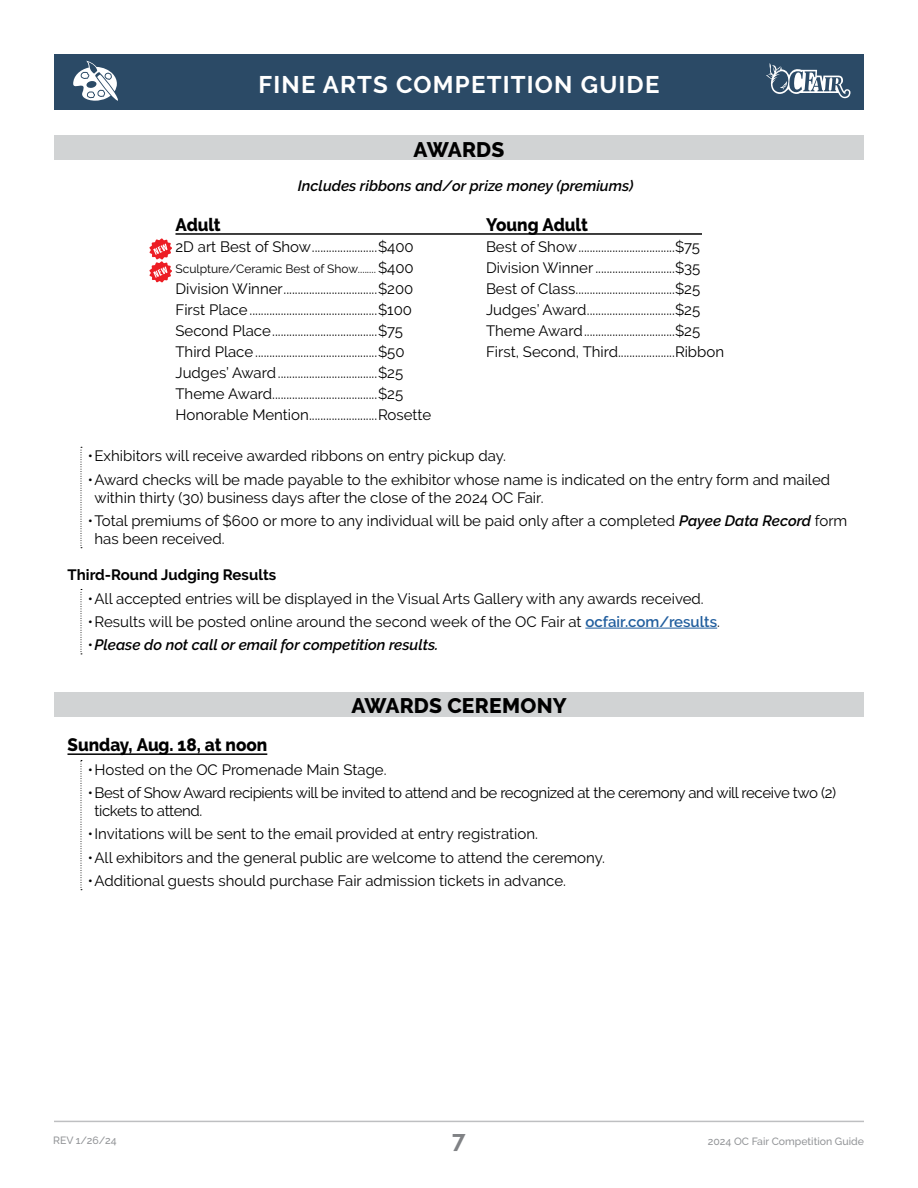
<style>
.page{position:relative;width:918px;height:1188px;background:#fff}
.page>*{position:absolute;margin:0;border:0;box-sizing:border-box;transform-origin:0 0}
.t1{font:700 24px "Raleway";letter-spacing:.05em;color:#fff}
.t2{font:700 24px "Raleway";color:#808285}
.H2_Shaded_HEADER_Bar{font:800 21px "Raleway";letter-spacing:.005em;color:#000}
.H6_title_12pt_XBold{font:800 18px "Raleway";letter-spacing:-.005em;color:#000;scale:.95 1}
.P1_Award_List{font:15px/18px "Raleway";color:#000}
.P1_Award_List-2{font:15px/18px "Raleway";letter-spacing:-.025em;color:#000}
.P1_Paragraph_Style_1{font:italic 600 15px "Raleway";color:#000}
.P1_Paragraph_Style_1-2{font:700 15px "Raleway";color:#000}
.P1_Award_List-3{font:12px "Raleway";color:#000}
.t3{font:500 10.5px "Raleway";color:#939598}
.s1{font-size:15px}
.s2{font-weight:600;font-style:italic}
.s3{font-weight:600;color:#215e9e}
.s4{font-weight:400;font-style:normal}
</style>
<div class="page">
<div style="left:54px;top:54px;width:810px;height:55px;background:#2b4a66"></div>
<svg style="left:73px;top:61px;width:45px;height:40px"></svg>
<hr style="left:54px;top:1121px;width:810px;height:1px;background:#939598">
<svg style="left:766px;top:63px;width:84px;height:35px"></svg>
<div style="left:54px;top:136px;width:810px;height:24px;background:#d1d3d4"></div>
<hr style="left:176px;top:233px;width:526px;height:2px;background:#000">
<svg style="left:81px;top:447px;width:1px;height:101px"></svg>
<svg style="left:81px;top:589px;width:1px;height:66px"></svg>
<hr style="left:585px;top:628px;width:132px;height:1px;background:#215e9e">
<div style="left:54px;top:692px;width:810px;height:25px;background:#d1d3d4"></div>
<hr style="left:68px;top:753px;width:199px;height:2px;background:#000">
<svg style="left:81px;top:760px;width:1px;height:130px"></svg>
<svg style="left:149px;top:238px;width:23px;height:45px"></svg>
<h1 class="t1" style="left:259px;top:71px;width:402px">FINE ARTS COMPETITION GUIDE</h1>
<p class="H2_Shaded_HEADER_Bar" style="left:414px;top:138px;width:92px">AWARDS</p>
<p class="P1_Paragraph_Style_1" style="left:298px;top:177px;width:337px">Includes ribbons and/or prize money (premiums)</p>
<p class="H6_title_12pt_XBold" style="left:176px;top:214px;width:49px">Adult</p>
<p class="H6_title_12pt_XBold" style="left:486px;top:214px;width:109px">Young Adult</p>
<p class="P1_Award_List" style="left:176px;top:238px;width:240px">2D art Best of Show.......................$400</p>
<p class="P1_Award_List" style="left:486px;top:238px;width:215px">Best of Show..................................$75</p>
<p class="P1_Award_List-3" style="left:176px;top:262px;width:240px">Sculpture/Ceramic Best of Show........ <span class="s1">$400</span></p>
<p class="P1_Award_List" style="left:486px;top:259px;width:216px">Division Winner............................$35</p>
<p class="P1_Award_List" style="left:176px;top:280px;width:239px">Division Winner.................................$200</p>
<p class="P1_Award_List" style="left:486px;top:280px;width:216px">Best of Class...................................$25</p>
<p class="P1_Award_List" style="left:176px;top:301px;width:238px">First Place.............................................$100</p>
<p class="P1_Award_List" style="left:486px;top:301px;width:216px">Judges’ Award...............................$25</p>
<p class="P1_Award_List" style="left:176px;top:322px;width:229px">Second Place.....................................$75</p>
<p class="P1_Award_List" style="left:486px;top:322px;width:216px">Theme Award................................$25</p>
<p class="P1_Award_List" style="left:176px;top:343px;width:231px">Third Place...........................................$50</p>
<p class="P1_Award_List" style="left:486px;top:343px;width:240px">First, Second, Third....................Ribbon</p>
<p class="P1_Award_List" style="left:176px;top:364px;width:229px">Judges’ Award...................................$25</p>
<p class="P1_Award_List" style="left:176px;top:385px;width:229px">Theme Award.....................................$25</p>
<p class="P1_Award_List" style="left:176px;top:406px;width:257px">Honorable Mention........................Rosette</p>
<p class="P1_Award_List" style="left:88px;top:447px;width:420px">•Exhibitors will receive awarded ribbons on entry pickup day.</p>
<p class="P1_Award_List" style="left:94px;top:470px;width:737px;text-indent:-7px">•Award checks will be made payable to the exhibitor whose name is indicated on the entry form and mailed within thirty (30) business days after the close of the 2024 OC Fair.</p>
<p class="P1_Award_List" style="left:94px;top:512px;width:754px;text-indent:-7px">•Total premiums of $600 or more to any individual will be paid only after a completed <span class="s2">Payee Data Record</span> form has been received.</p>
<p class="P1_Paragraph_Style_1-2" style="left:68px;top:566px;width:210px">Third-Round Judging Results</p>
<p class="P1_Award_List" style="left:88px;top:589px;width:617px">•All accepted entries will be displayed in the Visual Arts Gallery with any awards received.</p>
<p class="P1_Award_List" style="left:88px;top:613px;width:634px">•Results will be posted online around the second week of the OC Fair at <span class="s3">ocfair.com/results</span>.</p>
<p class="P1_Paragraph_Style_1" style="left:88px;top:636px;width:352px"><span class="s4">•</span>Please do not call or email for competition results.</p>
<p class="H2_Shaded_HEADER_Bar" style="left:351px;top:694px;width:217px">AWARDS CEREMONY</p>
<p class="H6_title_12pt_XBold" style="left:68px;top:735px;width:212px">Sunday, Aug. 18, at noon</p>
<p class="P1_Award_List" style="left:88px;top:760px;width:300px">•Hosted on the OC Promenade Main Stage.</p>
<p class="P1_Award_List-2" style="left:94px;top:784px;width:743px;text-indent:-7px">•Best of Show Award recipients will be invited to attend and be recognized at the ceremony and will receive two (2) tickets to attend.</p>
<p class="P1_Award_List" style="left:88px;top:825px;width:452px">•Invitations will be sent to the email provided at entry registration.</p>
<p class="P1_Award_List" style="left:88px;top:848px;width:519px">•All exhibitors and the general public are welcome to attend the ceremony.</p>
<p class="P1_Award_List" style="left:88px;top:872px;width:480px">•Additional guests should purchase Fair admission tickets in advance.</p>
<p class="t3" style="left:53px;top:1134px;width:65px">REV 1/26/24</p>
<h1 class="t2" style="left:452px;top:1126px;width:15px">7</h1>
<p class="t3" style="left:708px;top:1135px;width:158px">2024 OC Fair Competition Guide</p>
</div>
